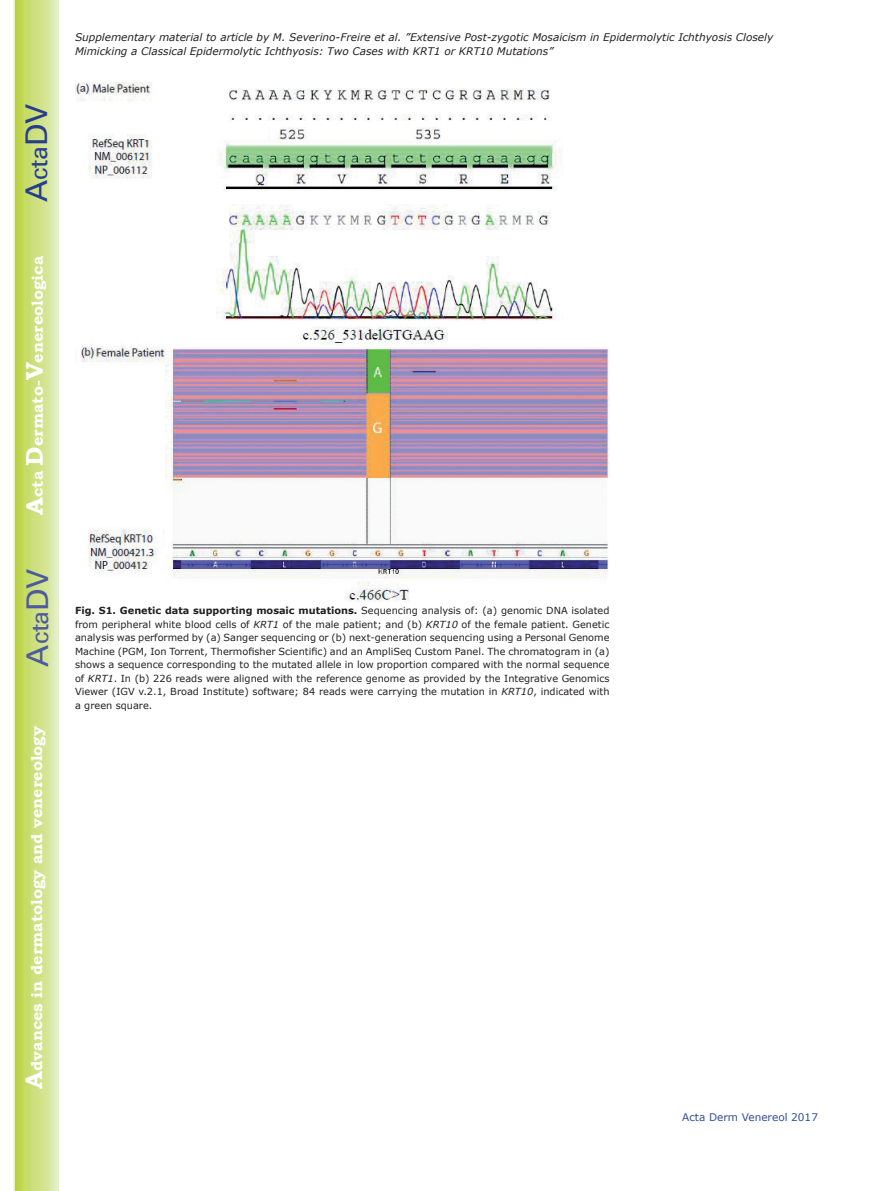
<style>
.page{position:relative;width:893px;height:1191px;background:#fff}
.page>*{position:absolute;margin:0;border:0;box-sizing:border-box;transform-origin:0 0}
.t1{font:30px "Univers";color:#4d5a9e}
.t2{font:30px "Univers";color:#253f8e}
.t3{font:700 15.75px "Bookman Old Style";color:#fff}
.t4{font:italic 10.5px/13.5px "Verdana";color:#231f20}
.t5{font:10.5px "Verdana";color:#324f95}
.t6{font:9.75px/13.5px "Verdana";color:#231f20;text-align:justify}
.s1{font-size:24px}
.s2{font-weight:700}
.s3{font-style:italic}
</style>
<div class="page">
<svg style="left:14px;top:0;width:45px;height:1191px;background:#cfe084"></svg>
<img style="left:75px;top:83px;width:534px;height:518px">
<h1 class="t2" style="left:19px;top:202px;width:100px;rotate:-90deg">A<span class="s1">cta</span>DV</h1>
<h2 class="t3" style="left:28px;top:515px;width:260px;rotate:-90deg"><span class="s1">A</span>cta <span class="s1">D</span>ermato-<span class="s1">V</span>enereologica</h2>
<h1 class="t1" style="left:20px;top:666px;width:100px;rotate:-90deg">A<span class="s1">cta</span>DV</h1>
<h2 class="t3" style="left:27px;top:1088px;width:364px;rotate:-90deg"><span class="s1">A</span>dvances in dermatology and venereology</h2>
<p class="t4" style="left:75px;top:31px;width:700px">Supplementary material to article by M. Severino-Freire et al. ”Extensive Post-zygotic Mosaicism in Epidermolytic Ichthyosis Closely<br>Mimicking a Classical Epidermolytic Ichthyosis: Two Cases with KRT1 or KRT10 Mutations”</p>
<p class="t6" style="left:75px;top:604px;width:536px"><span class="s2">Fig. S1. Genetic data supporting mosaic mutations.</span> Sequencing analysis of: (a) genomic DNA isolated from peripheral white blood cells of <span class="s3">KRT1</span> of the male patient; and (b) <span class="s3">KRT10</span> of the female patient. Genetic analysis was performed by (a) Sanger sequencing or (b) next-generation sequencing using a Personal Genome Machine (PGM, Ion Torrent, Thermofisher Scientific) and an AmpliSeq Custom Panel. The chromatogram in (a) shows a sequence corresponding to the mutated allele in low proportion compared with the normal sequence of <span class="s3">KRT1</span>. In (b) 226 reads were aligned with the reference genome as provided by the Integrative Genomics Viewer (IGV v.2.1, Broad Institute) software; 84 reads were carrying the mutation in <span class="s3">KRT10</span>, indicated with a green square.</p>
<p class="t5" style="left:682px;top:1109px;width:137px">Acta Derm Venereol 2017</p>
</div>
